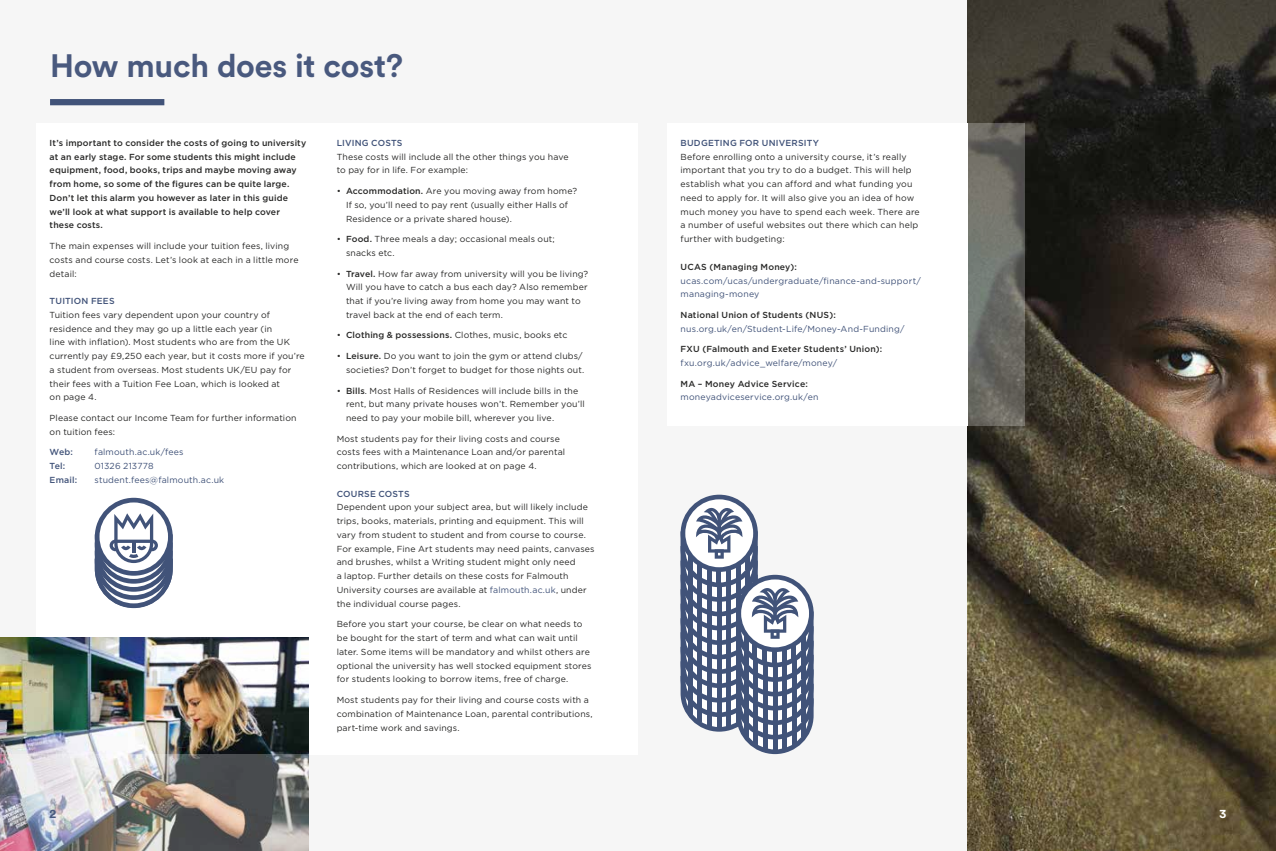
<style>
.page{position:relative;width:1276px;height:851px;background:#fff}
.page>*{position:absolute;margin:0;border:0;box-sizing:border-box;transform-origin:0 0}
.t1{font:700 32px "Circular Std";letter-spacing:-.01em;color:#49597e}
.t2{font:700 12.5px "Circular Std";color:#49597e}
.t3{font:700 12.5px "Circular Std";color:#fff}
.t4{font:8.75px/13.8px "Gotham";letter-spacing:.015em;color:#282827}
.t5{font:500 8.75px/13.8px "Gotham";letter-spacing:.02em;color:#282827}
.t6{font:8.75px/13.8px "Gotham";letter-spacing:.02em;color:#415379}
.t7{font:500 8.75px "Gotham";letter-spacing:.02em;color:#415379}
.s1{font-weight:500}
.s2{color:#415379}
</style>
<div class="page">
<div style="left:0;top:0;width:1276px;height:850px;background:#f6f6f6"></div>
<img style="left:967px;top:0;width:309px;height:850px">
<div style="left:36px;top:123px;width:602px;height:631px;background:#fff"></div>
<img style="left:0;top:637px;width:308px;height:117px">
<img style="left:0;top:754px;width:308px;height:96px">
<div style="left:50px;top:99px;width:114px;height:6px;background:#415379"></div>
<svg style="left:680px;top:494px;width:133px;height:260px"></svg>
<svg style="left:967px;top:123px;width:58px;height:302px;background:#707069"></svg>
<svg style="left:95px;top:497px;width:78px;height:111px"></svg>
<h1 class="t1" style="left:50px;top:45px;width:354px">How much does it cost?</h1>
<p class="t5" style="left:50px;top:136px;width:258px">It’s important to consider the costs of going to university at an early stage. For some students this might include equipment, food, books, trips and maybe moving away from home, so some of the figures can be quite large.<br>Don’t let this alarm you however as later in this guide we’ll look at what support is available to help cover these costs.</p>
<p class="t4" style="left:50px;top:239px;width:250px">The main expenses will include your tuition fees, living costs and course costs. Let’s look at each in a little more detail:</p>
<p class="t7" style="left:50px;top:296px;width:67px">TUITION FEES</p>
<p class="t4" style="left:50px;top:308px;width:257px">Tuition fees vary dependent upon your country of residence and they may go up a little each year (in<br>line with inflation). Most students who are from the UK currently pay £9,250 each year, but it costs more if you’re a student from overseas. Most students UK/EU pay for their fees with a Tuition Fee Loan, which is looked at<br>on page 4.</p>
<p class="t4" style="left:50px;top:411px;width:248px">Please contact our Income Team for further information on tuition fees:</p>
<p class="t7" style="left:50px;top:447px;width:25px">Web:</p>
<p class="t6" style="left:95px;top:445px;width:90px">falmouth.ac.uk/fees</p>
<p class="t7" style="left:50px;top:461px;width:17px">Tel:</p>
<p class="t6" style="left:95px;top:459px;width:61px">01326 213778</p>
<p class="t7" style="left:50px;top:475px;width:29px">Email:</p>
<p class="t6" style="left:95px;top:473px;width:131px">student.fees@falmouth.ac.uk</p>
<p class="t7" style="left:337px;top:138px;width:67px">LIVING COSTS</p>
<p class="t4" style="left:337px;top:149px;width:233px">These costs will include all the other things you have to pay for in life. For example:</p>
<p class="t4" style="left:346px;top:184px;width:233px;text-indent:-9px">• <span class="s1">Accommodation.</span> Are you moving away from home?<br>If so, you’ll need to pay rent (usually either Halls of<br>Residence or a private shared house).</p>
<p class="t4" style="left:346px;top:232px;width:210px;text-indent:-9px">• <span class="s1">Food.</span> Three meals a day; occasional meals out; snacks etc.</p>
<p class="t4" style="left:346px;top:266px;width:244px;text-indent:-9px">• <span class="s1">Travel.</span> How far away from university will you be living?<br>Will you have to catch a bus each day? Also remember that if you’re living away from home you may want to travel back at the end of each term.</p>
<p class="t4" style="left:337px;top:328px;width:232px">• <span class="s1">Clothing &amp; possessions.</span> Clothes, music, books etc</p>
<p class="t4" style="left:337px;top:349px;width:249px;text-align:right">• <span class="s1">Leisure.</span> Do you want to join the gym or attend clubs/ societies? Don’t forget to budget for those nights out.</p>
<p class="t4" style="left:346px;top:383px;width:240px;text-indent:-9px">• <span class="s1">Bills</span>. Most Halls of Residences will include bills in the rent, but many private houses won’t. Remember you’ll need to pay your mobile bill, wherever you live.</p>
<p class="t4" style="left:337px;top:431px;width:230px">Most students pay for their living costs and course costs fees with a Maintenance Loan and/or parental contributions, which are looked at on page 4.</p>
<p class="t7" style="left:337px;top:488px;width:74px">COURSE COSTS</p>
<p class="t4" style="left:337px;top:500px;width:259px">Dependent upon your subject area, but will likely include trips, books, materials, printing and equipment. This will vary from student to student and from course to course.<br>For example, Fine Art students may need paints, canvases and brushes, whilst a Writing student might only need<br>a laptop. Further details on these costs for Falmouth University courses are available at <span class="s2">falmouth.ac.uk</span>, under the individual course pages.</p>
<p class="t4" style="left:337px;top:617px;width:256px">Before you start your course, be clear on what needs to be bought for the start of term and what can wait until later. Some items will be mandatory and whilst others are optional the university has well stocked equipment stores for students looking to borrow items, free of charge.</p>
<p class="t4" style="left:337px;top:692px;width:257px">Most students pay for their living and course costs with a combination of Maintenance Loan, parental contributions, part-time work and savings.</p>
<h2 class="t2" style="left:50px;top:805px;width:8px">2</h2>
<p class="t7" style="left:680px;top:138px;width:140px">BUDGETING FOR UNIVERSITY</p>
<p class="t4" style="left:680px;top:149px;width:241px">Before enrolling onto a university course, it’s really important that you try to do a budget. This will help establish what you can afford and what funding you need to apply for. It will also give you an idea of how much money you have to spend each week. There are a number of useful websites out there which can help further with budgeting:</p>
<p class="t5" style="left:680px;top:259px;width:118px">UCAS (Managing Money):</p>
<p class="t6" style="left:680px;top:273px;width:242px">ucas.com/ucas/undergraduate/finance-and-support/ managing-money</p>
<p class="t5" style="left:680px;top:308px;width:157px">National Union of Students (NUS):</p>
<p class="t6" style="left:680px;top:321px;width:226px">nus.org.uk/en/Student-Life/Money-And-Funding/</p>
<p class="t5" style="left:680px;top:342px;width:203px">FXU (Falmouth and Exeter Students’ Union):</p>
<p class="t6" style="left:680px;top:356px;width:158px">fxu.org.uk/advice_welfare/money/</p>
<p class="t5" style="left:680px;top:376px;width:129px">MA – Money Advice Service:</p>
<p class="t6" style="left:680px;top:390px;width:139px">moneyadviceservice.org.uk/en</p>
<h2 class="t3" style="left:1219px;top:805px;width:8px">3</h2>
</div>
